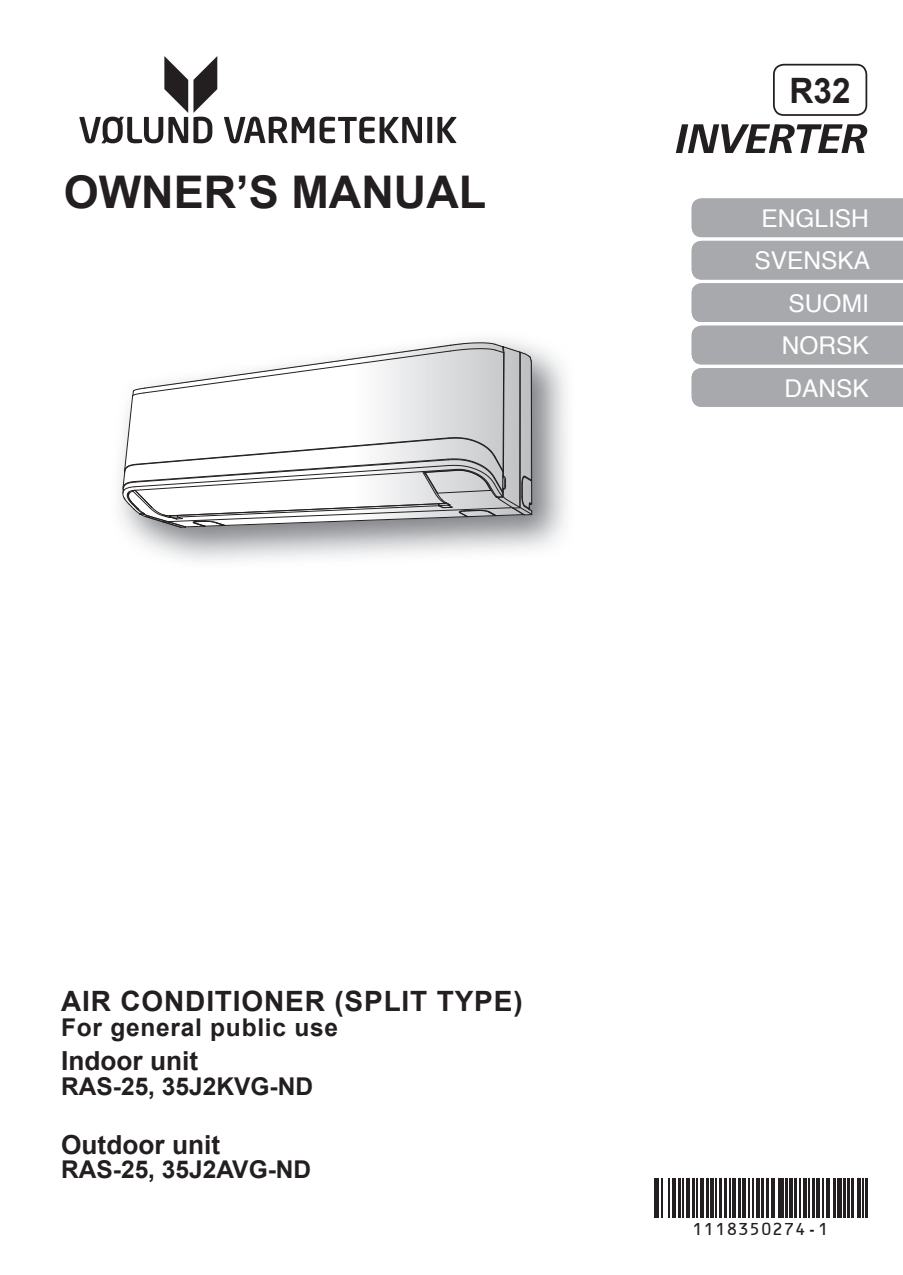
<style>
.page{position:relative;width:903px;height:1275px;background:#fff}
.page>*{position:absolute;margin:0;border:0;box-sizing:border-box;transform-origin:0 0}
.t1{font:700 44.98px "Arial";color:#231f20}
.t2{font:700 35px "Arial";color:#231f20;scale:.95 1}
.t3{font:700 28px "Arial";letter-spacing:.03em;color:#231f20}
.t4{font:700 26.25px "Arial";color:#231f20}
.t5{font:24.5px/42.4px "Helvetica";color:#fff}
.t6{font:700 24.5px "Arial";color:#231f20}
.t7{font:700 24.5px "Arial";letter-spacing:.03em;color:#231f20}
.t8{font:17.5px "OCRB";letter-spacing:.05em;color:#231f20}
</style>
<div class="page">
<svg style="left:676px;top:124px;width:191px;height:29px"></svg>
<div style="left:773px;top:64px;width:94px;height:52px;border:2px solid #231f20;border-radius:10px"></div>
<svg style="left:692px;top:198px;width:211px;height:209px;background:#aeaeb2"></svg>
<hr style="left:654px;top:1178px;width:2px;height:40px;background:#231f20">
<hr style="left:658px;top:1178px;width:1px;height:40px;background:#231f20">
<hr style="left:661px;top:1178px;width:2px;height:40px;background:#231f20">
<hr style="left:668px;top:1178px;width:1px;height:40px;background:#231f20">
<hr style="left:672px;top:1178px;width:3px;height:40px;background:#231f20">
<hr style="left:678px;top:1178px;width:2px;height:40px;background:#231f20">
<hr style="left:682px;top:1178px;width:1px;height:40px;background:#231f20">
<hr style="left:686px;top:1178px;width:3px;height:40px;background:#231f20">
<hr style="left:692px;top:1178px;width:3px;height:40px;background:#231f20">
<hr style="left:696px;top:1178px;width:1px;height:40px;background:#231f20">
<hr style="left:700px;top:1178px;width:3px;height:40px;background:#231f20">
<hr style="left:706px;top:1178px;width:3px;height:40px;background:#231f20">
<hr style="left:710px;top:1178px;width:4px;height:40px;background:#231f20">
<hr style="left:715px;top:1178px;width:1px;height:40px;background:#231f20">
<hr style="left:719px;top:1178px;width:2px;height:40px;background:#231f20">
<hr style="left:724px;top:1178px;width:2px;height:40px;background:#231f20">
<hr style="left:729px;top:1178px;width:1px;height:40px;background:#231f20">
<hr style="left:732px;top:1178px;width:3px;height:40px;background:#231f20">
<hr style="left:738px;top:1178px;width:3px;height:40px;background:#231f20">
<hr style="left:742px;top:1178px;width:4px;height:40px;background:#231f20">
<hr style="left:748px;top:1178px;width:2px;height:40px;background:#231f20">
<hr style="left:752px;top:1178px;width:1px;height:40px;background:#231f20">
<hr style="left:756px;top:1178px;width:4px;height:40px;background:#231f20">
<hr style="left:761px;top:1178px;width:3px;height:40px;background:#231f20">
<hr style="left:766px;top:1178px;width:3px;height:40px;background:#231f20">
<hr style="left:771px;top:1178px;width:4px;height:40px;background:#231f20">
<hr style="left:778px;top:1178px;width:1px;height:40px;background:#231f20">
<hr style="left:780px;top:1178px;width:4px;height:40px;background:#231f20">
<hr style="left:785px;top:1178px;width:3px;height:40px;background:#231f20">
<hr style="left:789px;top:1178px;width:4px;height:40px;background:#231f20">
<hr style="left:794px;top:1178px;width:3px;height:40px;background:#231f20">
<hr style="left:800px;top:1178px;width:1px;height:40px;background:#231f20">
<hr style="left:803px;top:1178px;width:4px;height:40px;background:#231f20">
<hr style="left:808px;top:1178px;width:2px;height:40px;background:#231f20">
<hr style="left:812px;top:1178px;width:3px;height:40px;background:#231f20">
<hr style="left:816px;top:1178px;width:4px;height:40px;background:#231f20">
<hr style="left:823px;top:1178px;width:1px;height:40px;background:#231f20">
<hr style="left:826px;top:1178px;width:4px;height:40px;background:#231f20">
<hr style="left:833px;top:1178px;width:2px;height:40px;background:#231f20">
<div style="left:837px;top:1178px;width:5px;height:40px;background:#231f20"></div>
<hr style="left:843px;top:1178px;width:2px;height:40px;background:#231f20">
<hr style="left:847px;top:1178px;width:2px;height:40px;background:#231f20">
<hr style="left:851px;top:1178px;width:2px;height:40px;background:#231f20">
<hr style="left:857px;top:1178px;width:4px;height:40px;background:#231f20">
<hr style="left:862px;top:1178px;width:1px;height:40px;background:#231f20">
<hr style="left:865px;top:1178px;width:2px;height:40px;background:#231f20">
<svg style="left:79px;top:56px;width:454px;height:472px"></svg>
<h1 class="t1" style="left:64px;top:162px;width:424px">OWNER’S MANUAL</h1>
<h2 class="t2" style="left:789px;top:67px;width:66px">R32</h2>
<p class="t5" style="left:754px;top:198px;width:117px">ENGLISH<br>SVENSKA</p>
<p class="t5" style="left:761px;top:240px;width:109px">ENGLISH<br>ENGLISH</p>
<p class="t5" style="left:761px;top:283px;width:109px;text-align:right">SUOMI<br>ENGLISH</p>
<p class="t5" style="left:761px;top:325px;width:109px;text-align:right">NOR K<br>ENGLISH</p>
<p class="t5" style="left:784px;top:367px;width:86px">DAN K</p>
<p class="t3" style="left:61px;top:983px;width:463px">AIR CONDITIONER (SPLIT TYPE)</p>
<p class="t7" style="left:61px;top:1011px;width:278px">For general public use</p>
<p class="t4" style="left:61px;top:1044px;width:139px">Indoor unit</p>
<p class="t6" style="left:61px;top:1070px;width:253px">RAS-25, 35J2KVG-ND</p>
<p class="t4" style="left:61px;top:1127px;width:160px">Outdoor unit</p>
<p class="t6" style="left:61px;top:1153px;width:252px">RAS-25, 35J2AVG-ND</p>
<p class="t8" style="left:692px;top:1223px;width:138px">1118350274-1</p>
</div>
